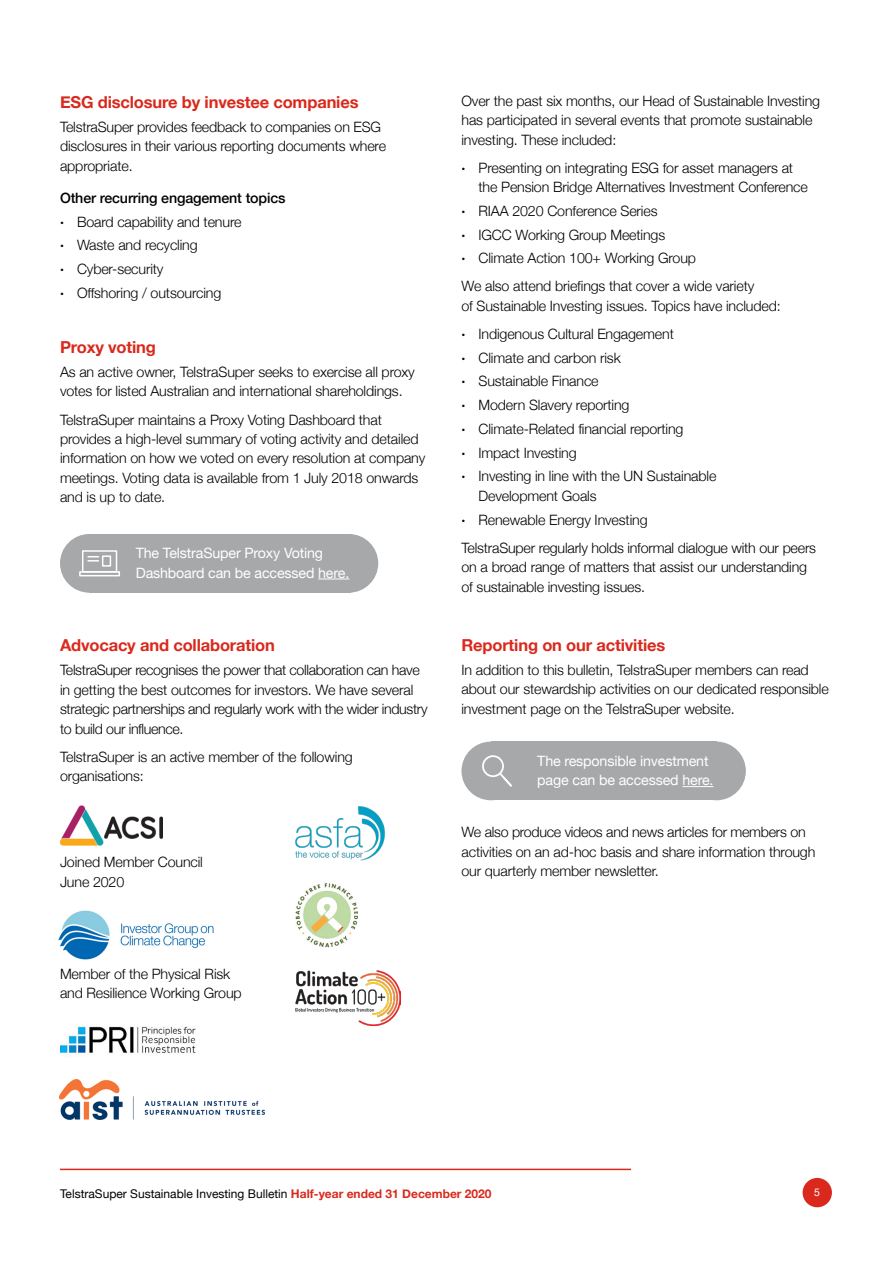
<style>
.page{position:relative;width:893px;height:1263px;background:#fff}
.page>*{position:absolute;margin:0;border:0;box-sizing:border-box;transform-origin:0 0}
.t1{font:700 16.5px "Helvetica Neue";letter-spacing:-.01em;color:#da291c}
.t2{font:300 14.25px/19.5px "Helvetica Neue";letter-spacing:-.01em;color:#000}
.t3{font:14.25px/19.5px "Helvetica Neue";letter-spacing:-.01em;color:#fff}
.t4{font:12px "Helvetica Neue";color:#000}
.t5{font:10.5px "Helvetica Neue";color:#fff}
.s1{font-weight:500}
.s2{font-weight:700}
.s3{font-weight:700;color:#da291c}
</style>
<div class="page">
<img style="left:60px;top:806px;width:103px;height:39px">
<img style="left:295px;top:806px;width:90px;height:55px">
<img style="left:58px;top:910px;width:156px;height:50px">
<img style="left:60px;top:1026px;width:135px;height:31px">
<img style="left:59px;top:1079px;width:206px;height:40px">
<div style="left:491px;top:742px;width:225px;height:58px;background:#a7a8aa"></div>
<div style="left:461px;top:742px;width:59px;height:58px;background:#a7a8aa;border-radius:50%"></div>
<div style="left:687px;top:742px;width:59px;height:58px;background:#a7a8aa;border-radius:50%"></div>
<hr style="left:682px;top:786px;width:31px;height:1px;background:#fff">
<div style="left:482px;top:755px;width:22px;height:22px;border:2px solid #fff;border-radius:50%"></div>
<svg style="left:498px;top:772px;width:14px;height:15px"></svg>
<div style="left:89px;top:534px;width:262px;height:59px;background:#a7a8aa"></div>
<div style="left:60px;top:534px;width:59px;height:59px;background:#a7a8aa;border-radius:50%"></div>
<div style="left:320px;top:534px;width:58px;height:59px;background:#a7a8aa;border-radius:50%"></div>
<hr style="left:318px;top:579px;width:31px;height:1px;background:#fff">
<div style="left:82px;top:550px;width:35px;height:22px;border:2px solid #fff"></div>
<div style="left:79px;top:571px;width:41px;height:5px;border:2px solid #fff"></div>
<svg style="left:88px;top:556px;width:10px;height:5px"></svg>
<div style="left:102px;top:555px;width:9px;height:12px;border:2px solid #fff"></div>
<img style="left:295px;top:971px;width:105px;height:54px">
<img style="left:295px;top:883px;width:63px;height:65px">
<div style="left:803px;top:1178px;width:29px;height:29px;background:#da291c;border-radius:50%"></div>
<hr style="left:60px;top:1169px;width:571px;height:1px;background:#da291c">
<p class="t1" style="left:60px;top:89px;width:300px">ESG disclosure by investee companies</p>
<p class="t2" style="left:60px;top:116px;width:328px">TelstraSuper provides feedback to companies on ESG disclosures in their various reporting documents where appropriate.</p>
<p class="t2" style="left:60px;top:185px;width:227px;line-height:23.7px"><span class="s1">Other recurring engagement topics </span><span class="s2">·</span> Board capability and tenure<br><span class="s2">·</span> Waste and recycling<br><span class="s2">·</span> Cyber-security<br><span class="s2">·</span> Offshoring / outsourcing</p>
<p class="t1" style="left:60px;top:334px;width:97px">Proxy voting</p>
<p class="t2" style="left:60px;top:361px;width:356px">As an active owner, TelstraSuper seeks to exercise all proxy votes for listed Australian and international shareholdings.</p>
<p class="t2" style="left:60px;top:409px;width:367px">TelstraSuper maintains a Proxy Voting Dashboard that provides a high-level summary of voting activity and detailed information on how we voted on every resolution at company meetings. Voting data is available from 1 July 2018 onwards and is up to date.</p>
<p class="t3" style="left:136px;top:544px;width:215px">The TelstraSuper Proxy Voting<br>Dashboard can be accessed here.</p>
<p class="t1" style="left:60px;top:632px;width:216px">Advocacy and collaboration</p>
<p class="t2" style="left:60px;top:659px;width:369px">TelstraSuper recognises the power that collaboration can have in getting the best outcomes for investors. We have several strategic partnerships and regularly work with the wider industry to build our influence.</p>
<p class="t2" style="left:60px;top:746px;width:294px">TelstraSuper is an active member of the following organisations:</p>
<p class="t2" style="left:60px;top:851px;width:144px">Joined Member Council<br>June 2020</p>
<p class="t2" style="left:60px;top:963px;width:183px">Member of the Physical Risk and Resilience Working Group</p>
<p class="t2" style="left:461px;top:90px;width:360px">Over the past six months, our Head of Sustainable Investing has participated in several events that promote sustainable investing. These included:</p>
<p class="t2" style="left:478px;top:157px;width:331px;text-indent:-17px"><span class="s2">·</span> Presenting on integrating ESG for asset managers at the Pension Bridge Alternatives Investment Conference</p>
<p class="t2" style="left:461px;top:198px;width:236px;line-height:23.7px"><span class="s2">·</span> RIAA 2020 Conference Series<br><span class="s2">·</span> IGCC Working Group Meetings<br><span class="s2">·</span> Climate Action 100+ Working Group</p>
<p class="t2" style="left:461px;top:276px;width:321px">We also attend briefings that cover a wide variety<br>of Sustainable Investing issues. Topics have included:</p>
<p class="t2" style="left:461px;top:321px;width:256px;line-height:23.7px"><span class="s2">·</span> Indigenous Cultural Engagement<br><span class="s2">·</span> Climate and carbon risk<br><span class="s2">·</span> Sustainable Finance<br><span class="s2">·</span> Modern Slavery reporting<br><span class="s2">·</span> Climate-Related financial reporting<br><span class="s2">·</span> Impact Investing<br><span class="s2">·</span> Investing in line with the UN Sustainable</p>
<p class="t2" style="left:461px;top:483px;width:188px;line-height:23.7px;text-indent:17px">Development Goals<br><span class="s2">·</span> Renewable Energy Investing</p>
<p class="t2" style="left:461px;top:537px;width:356px">TelstraSuper regularly holds informal dialogue with our peers on a broad range of matters that assist our understanding of sustainable investing issues.</p>
<p class="t1" style="left:461px;top:632px;width:205px">Reporting on our activities</p>
<p class="t2" style="left:461px;top:659px;width:369px">In addition to this bulletin, TelstraSuper members can read about our stewardship activities on our dedicated responsible investment page on the TelstraSuper website.</p>
<p class="t3" style="left:537px;top:752px;width:178px">The responsible investment page can be accessed here.</p>
<p class="t2" style="left:461px;top:821px;width:355px">We also produce videos and news articles for members on activities on an ad-hoc basis and share information through our quarterly member newsletter.</p>
<p class="t4" style="left:60px;top:1184px;width:433px">TelstraSuper Sustainable Investing Bulletin <span class="s3">Half-year ended 31 December 2020</span></p>
<p class="t5" style="left:814px;top:1185px;width:7px">5</p>
</div>
